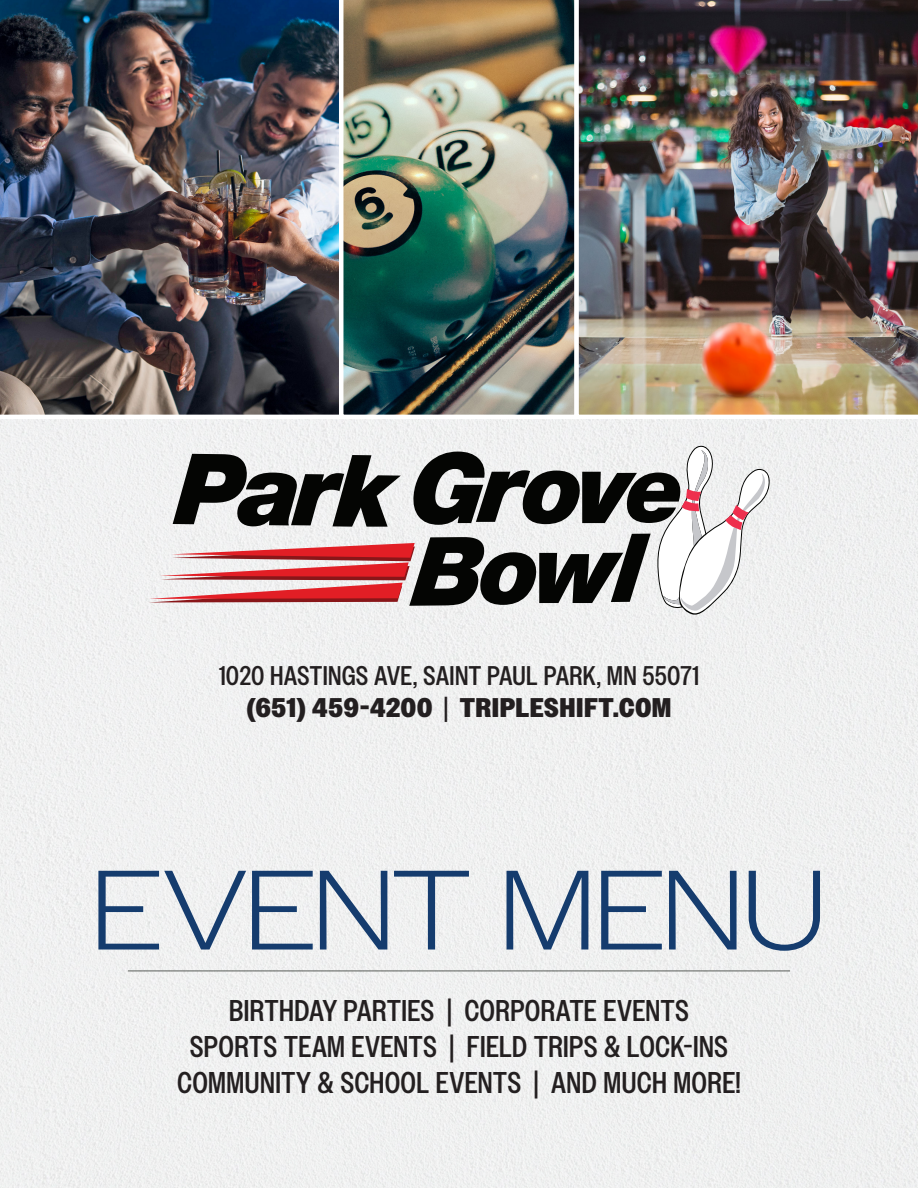
<style>
.page{position:relative;width:918px;height:1188px;background:#fff}
.page>*{position:absolute;margin:0;border:0;box-sizing:border-box;transform-origin:0 0}
.t1{font:300 112.5px "Owners Wide";letter-spacing:.02em;color:#153c6e}
.t2{font:500 30px/36px "Owners Narrow";letter-spacing:.03em;color:#231f20;text-align:center}
.t3{font:500 27px/32.4px "Owners Narrow";letter-spacing:.03em;color:#231f20;text-align:center}
.s1{font-weight:900}
</style>
<div class="page">
<div style="left:0;top:419px;width:918px;height:769px;background:#f0f0f0"></div>
<img style="left:0;top:0;width:339px;height:415px">
<img style="left:343px;top:0;width:231px;height:415px">
<img style="left:574px;top:0;width:344px;height:415px">
<svg style="left:148px;top:446px;width:622px;height:169px"></svg>
<hr style="left:128px;top:971px;width:662px;height:1px;background:#595d59">
<p class="t3" style="left:219px;top:659px;width:481px">1020 HASTINGS AVE, SAINT PAUL PARK, MN 55071 <span class="s1">(651) 459-4200</span> | <span class="s1">TRIPLESHIFT.COM</span></p>
<p class="t1" style="left:94px;top:847px;width:731px">EVENT MENU</p>
<p class="t2" style="left:177px;top:993px;width:565px">BIRTHDAY PARTIES | CORPORATE EVENTS<br>SPORTS TEAM EVENTS | FIELD TRIPS &amp; LOCK-INS<br>COMMUNITY &amp; SCHOOL EVENTS | AND MUCH MORE!</p>
</div>
